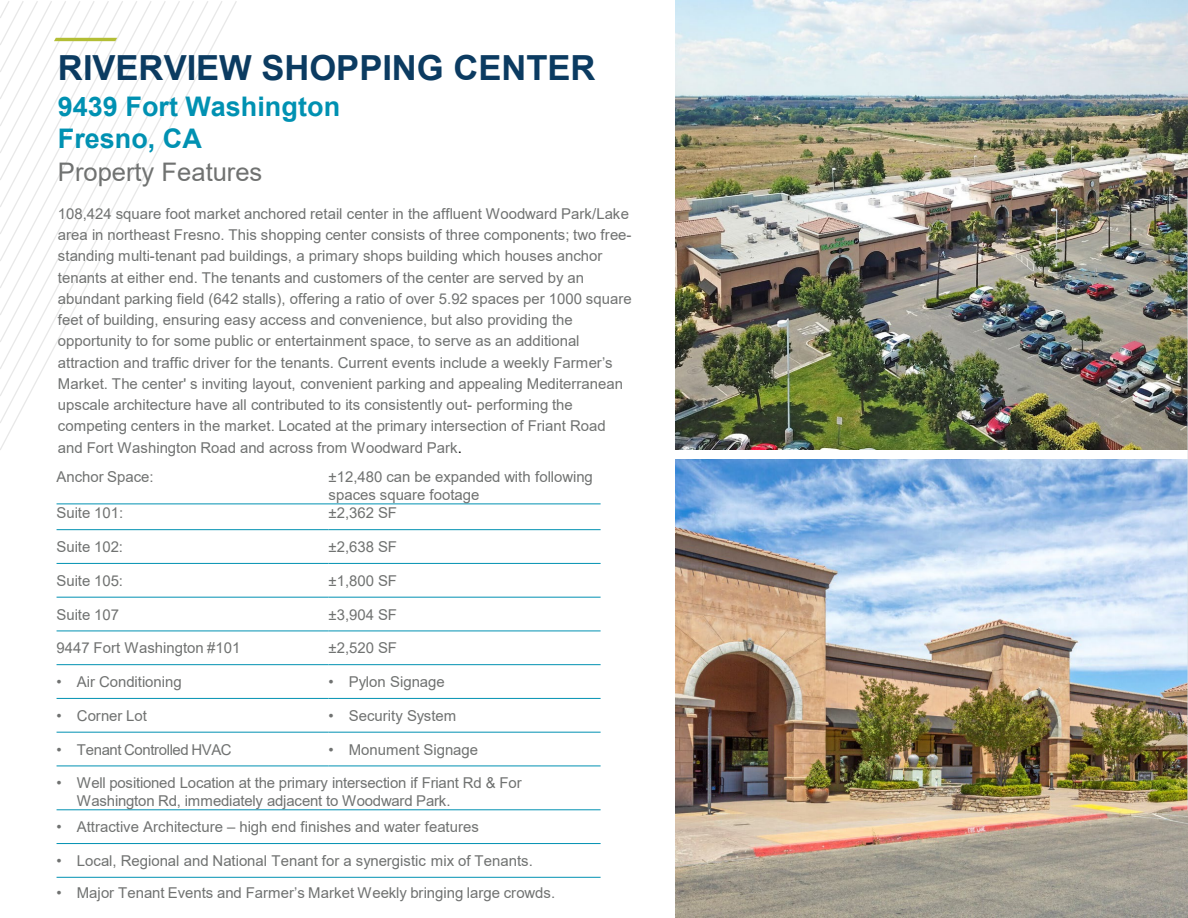
<style>
.page{position:relative;width:1188px;height:918px;background:#fff}
.page>*{position:absolute;margin:0;border:0;box-sizing:border-box;transform-origin:0 0}
.t1{font:700 34.5px "Arial";color:#0b3b61}
.t2{font:700 27px/32.4px "Arial";color:#0091b2}
.t3{font:25.5px "Arial";color:#707271}
.t4{font:15px/21.3px "Arial";color:#707271}
.t5{font:15px "Arial";letter-spacing:-.025em;color:#707271}
.s1{color:#000}
</style>
<div class="page">
<svg style="left:0;top:1px;width:224px;height:424px"></svg>
<svg style="left:0;top:1px;width:195px;height:370px"></svg>
<img style="left:675px;top:459px;width:513px;height:459px">
<img style="left:675px;top:0;width:513px;height:449px">
<hr style="left:57px;top:504px;width:544px;height:1px;background:#0091b2">
<hr style="left:57px;top:529px;width:272px;height:1px;background:#0091b2">
<hr style="left:329px;top:529px;width:272px;height:1px;background:#0091b2">
<hr style="left:57px;top:563px;width:272px;height:1px;background:#0091b2">
<hr style="left:329px;top:563px;width:272px;height:1px;background:#0091b2">
<hr style="left:57px;top:597px;width:272px;height:1px;background:#0091b2">
<hr style="left:329px;top:597px;width:272px;height:1px;background:#0091b2">
<hr style="left:57px;top:631px;width:272px;height:1px;background:#0091b2">
<hr style="left:329px;top:631px;width:272px;height:1px;background:#0091b2">
<hr style="left:57px;top:664px;width:272px;height:1px;background:#0091b2">
<hr style="left:329px;top:664px;width:272px;height:1px;background:#0091b2">
<hr style="left:57px;top:698px;width:272px;height:1px;background:#0091b2">
<hr style="left:329px;top:698px;width:272px;height:1px;background:#0091b2">
<hr style="left:57px;top:732px;width:272px;height:1px;background:#0091b2">
<hr style="left:329px;top:732px;width:272px;height:1px;background:#0091b2">
<hr style="left:57px;top:766px;width:272px;height:1px;background:#0091b2">
<hr style="left:329px;top:766px;width:272px;height:1px;background:#0091b2">
<hr style="left:57px;top:809px;width:544px;height:1px;background:#0091b2">
<hr style="left:57px;top:843px;width:544px;height:1px;background:#0091b2">
<hr style="left:57px;top:877px;width:544px;height:1px;background:#0091b2">
<svg style="left:0;top:1px;width:139px;height:262px"></svg>
<hr style="left:1187px;top:177px;width:1px;height:633px;background:#dcddde">
<h2 class="t1" style="left:58px;top:44px;width:539px">RIVERVIEW SHOPPING CENTER</h2>
<h2 class="t2" style="left:58px;top:90px;width:284px">9439 Fort Washington<br>Fresno, CA</h2>
<p class="t3" style="left:58px;top:154px;width:206px">Property Features</p>
<p class="t4" style="left:58px;top:203px;width:575px">108,424 square foot market anchored retail center in the affluent Woodward Park/Lake area in northeast Fresno. This shopping center consists of three components; two free&shy;standing multi-tenant pad buildings, a primary shops building which houses anchor tenants at either end. The tenants and customers of the center are served by an abundant parking field (642 stalls), offering a ratio of over 5.92 spaces per 1000 square feet of building, ensuring easy access and convenience, but also providing the opportunity to for some public or entertainment space, to serve as an additional attraction and traffic driver for the tenants. Current events include a weekly Farmer’s Market. The center' s inviting layout, convenient parking and appealing Mediterranean upscale architecture have all contributed to its consistently out- performing the competing centers in the market. Located at the primary intersection of Friant Road and Fort Washington Road and across from Woodward Park<span class="s1">.</span></p>
<p class="t4" style="left:57px;top:466px;width:99px">Anchor Space:</p>
<p class="t4" style="left:329px;top:468px;width:266px;line-height:18px">±12,480 can be expanded with following spaces square footage</p>
<p class="t4" style="left:57px;top:502px;width:68px">Suite 101:</p>
<p class="t4" style="left:329px;top:502px;width:70px">±2,362 SF</p>
<p class="t4" style="left:57px;top:536px;width:68px">Suite 102:</p>
<p class="t4" style="left:329px;top:536px;width:70px">±2,638 SF</p>
<p class="t4" style="left:57px;top:570px;width:68px">Suite 105:</p>
<p class="t4" style="left:329px;top:570px;width:70px">±1,800 SF</p>
<p class="t4" style="left:57px;top:604px;width:64px">Suite 107</p>
<p class="t4" style="left:329px;top:604px;width:70px">±3,904 SF</p>
<p class="t4" style="left:57px;top:637px;width:185px">9447 Fort Washington #101</p>
<p class="t4" style="left:329px;top:637px;width:70px">±2,520 SF</p>
<p class="t4" style="left:57px;top:671px;width:127px">• Air Conditioning</p>
<p class="t4" style="left:329px;top:671px;width:118px">• Pylon Signage</p>
<p class="t4" style="left:57px;top:705px;width:92px">• Corner Lot</p>
<p class="t4" style="left:329px;top:705px;width:129px">• Security System</p>
<p class="t5" style="left:57px;top:739px;width:177px">• Tenant Controlled HVAC</p>
<p class="t4" style="left:329px;top:739px;width:151px">• Monument Signage</p>
<p class="t4" style="left:77px;top:774px;width:446px;line-height:18px;text-indent:-20px">• Well positioned Location at the primary intersection if Friant Rd &amp; For<br>Washington Rd, immediately adjacent to Woodward Park.</p>
<p class="t4" style="left:57px;top:816px;width:424px">• Attractive Architecture – high end finishes and water features</p>
<p class="t4" style="left:57px;top:850px;width:478px">• Local, Regional and National Tenant for a synergistic mix of Tenants.</p>
<p class="t4" style="left:57px;top:882px;width:500px">• Major Tenant Events and Farmer’s Market Weekly bringing large crowds.</p>
</div>
